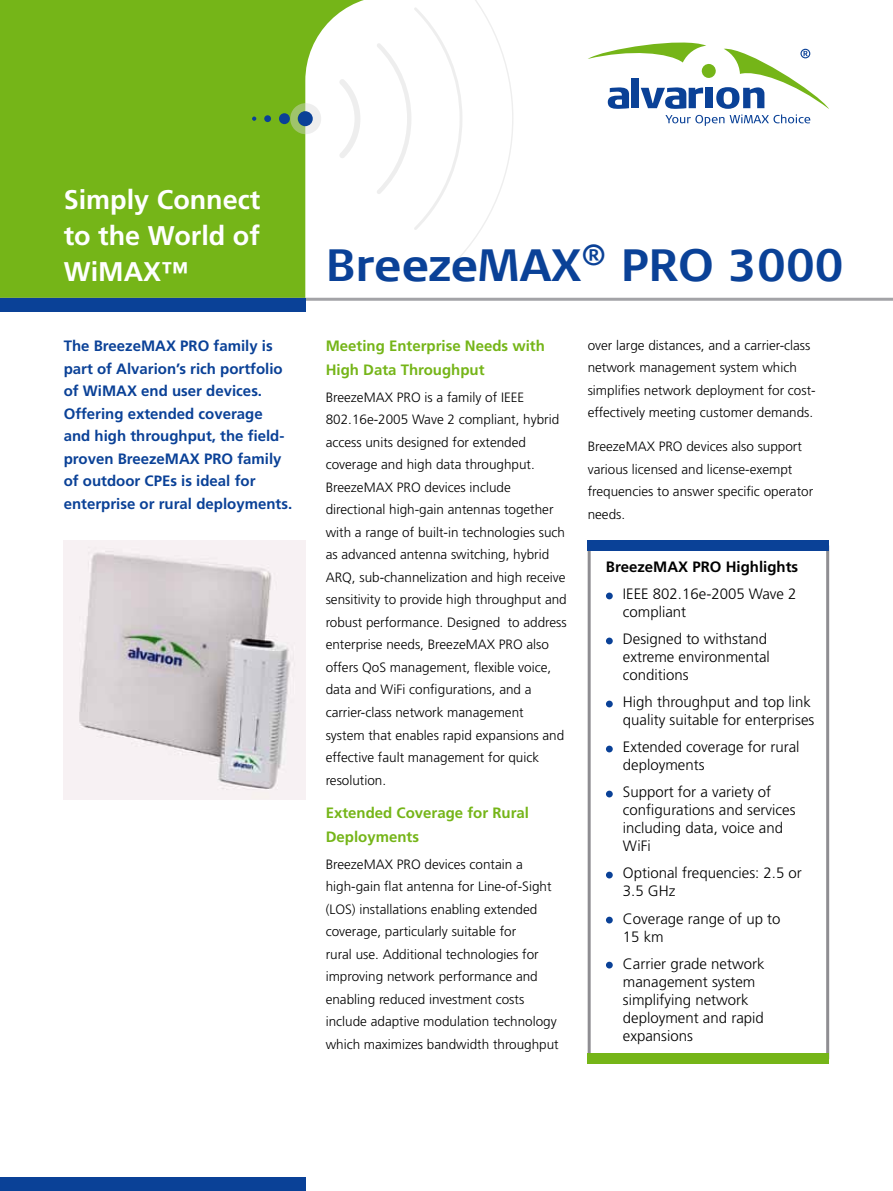
<style>
.page{position:relative;width:893px;height:1191px;background:#fff}
.page>*{position:absolute;margin:0;border:0;box-sizing:border-box;transform-origin:0 0}
.t1{font:700 45px "Signa Column";color:#0a4197}
.t2{font:700 27px/36px "Frutiger";color:#fff;text-align:justify}
.t3{font:300 15px/18px "Frutiger";color:#000}
.t4{font:700 15px/22.5px "Frutiger";color:#0a4197}
.t5{font:700 15px/24px "Frutiger";color:#75b518}
.t6{font:700 15px "Frutiger";color:#000}
.t7{font:300 13.5px/22.5px "Frutiger";color:#000}
</style>
<div class="page">
<svg style="left:588px;top:42px;width:241px;height:84px"></svg>
<svg style="left:0;top:0;width:390px;height:298px;fill:#75b518"></svg>
<svg style="left:289px;top:103px;width:34px;height:31px"></svg>
<svg style="left:339px;top:79px;width:21px;height:79px"></svg>
<svg style="left:376px;top:0;width:137px;height:266px"></svg>
<div style="left:279px;top:113px;width:11px;height:11px;background:#0a4197;border-radius:50%"></div>
<div style="left:264px;top:115px;width:7px;height:7px;background:#0a4197;border-radius:50%"></div>
<svg style="left:252px;top:117px;width:4px;height:4px"></svg>
<div style="left:298px;top:111px;width:15px;height:15px;background:#0a4197;border-radius:50%"></div>
<hr style="left:0;top:298px;width:893px;height:3px;background:#a3a3a7">
<div style="left:0;top:298px;width:305px;height:13px;background:#0a4197"></div>
<div style="left:0;top:1177px;width:305px;height:14px;background:#0a4197"></div>
<div style="left:588px;top:545px;width:241px;height:514px;border:3px solid #8f8e92"></div>
<div style="left:588px;top:540px;width:241px;height:11px;background:#0a4197"></div>
<div style="left:588px;top:1052px;width:241px;height:11px;background:#75b518"></div>
<div style="left:606px;top:592px;width:7px;height:7px;background:#0a4197;border-radius:50%"></div>
<div style="left:606px;top:637px;width:7px;height:7px;background:#0a4197;border-radius:50%"></div>
<div style="left:606px;top:700px;width:7px;height:7px;background:#0a4197;border-radius:50%"></div>
<div style="left:606px;top:745px;width:7px;height:7px;background:#0a4197;border-radius:50%"></div>
<div style="left:606px;top:790px;width:7px;height:7px;background:#0a4197;border-radius:50%"></div>
<div style="left:606px;top:871px;width:7px;height:7px;background:#0a4197;border-radius:50%"></div>
<div style="left:606px;top:916px;width:7px;height:7px;background:#0a4197;border-radius:50%"></div>
<div style="left:606px;top:961px;width:7px;height:7px;background:#0a4197;border-radius:50%"></div>
<img style="left:64px;top:540px;width:241px;height:259px">
<h2 class="t2" style="left:64px;top:182px;width:198px">Simply Connect to the World of WiMAX™</h2>
<h1 class="t1" style="left:326px;top:239px;width:520px">BreezeMAX<sup>®</sup> PRO 3000</h1>
<p class="t4" style="left:64px;top:335px;width:230px">The BreezeMAX PRO family is part of Alvarion’s rich portfolio of WiMAX end user devices.<br>Offering extended coverage and high throughput, the field&shy;proven BreezeMAX PRO family of outdoor CPEs is ideal for enterprise or rural deployments.</p>
<p class="t5" style="left:326px;top:334px;width:221px">Meeting Enterprise Needs with<br>High Data Throughput</p>
<p class="t7" style="left:326px;top:386px;width:243px">BreezeMAX PRO is a family of IEEE 802.16e-2005 Wave 2 compliant, hybrid access units designed for extended coverage and high data throughput.<br>BreezeMAX PRO devices include directional high-gain antennas together with a range of built-in technologies such as advanced antenna switching, hybrid ARQ, sub-channelization and high receive sensitivity to provide high throughput and robust performance. Designed to address enterprise needs, BreezeMAX PRO also offers QoS management, flexible voice, data and WiFi configurations, and a carrier-class network management<br>system that enables rapid expansions and effective fault management for quick resolution.</p>
<p class="t5" style="left:326px;top:801px;width:205px">Extended Coverage for Rural<br>Deployments</p>
<p class="t7" style="left:326px;top:853px;width:235px">BreezeMAX PRO devices contain a high-gain flat antenna for Line-of-Sight (LOS) installations enabling extended coverage, particularly suitable for<br>rural use. Additional technologies for improving network performance and enabling reduced investment costs include adaptive modulation technology which maximizes bandwidth throughput</p>
<p class="t7" style="left:588px;top:334px;width:230px">over large distances, and a carrier-class network management system which simplifies network deployment for cost&shy;effectively meeting customer demands.</p>
<p class="t7" style="left:588px;top:435px;width:227px">BreezeMAX PRO devices also support various licensed and license-exempt frequencies to answer specific operator needs.</p>
<p class="t6" style="left:606px;top:558px;width:194px">BreezeMAX PRO Highlights</p>
<p class="t3" style="left:623px;top:585px;width:175px">IEEE 802.16e-2005 Wave 2 compliant</p>
<p class="t3" style="left:623px;top:630px;width:148px">Designed to withstand extreme environmental conditions</p>
<p class="t3" style="left:623px;top:693px;width:193px">High throughput and top link quality suitable for enterprises</p>
<p class="t3" style="left:623px;top:738px;width:178px">Extended coverage for rural deployments</p>
<p class="t3" style="left:623px;top:783px;width:174px">Support for a variety of configurations and services including data, voice and<br>WiFi</p>
<p class="t3" style="left:623px;top:864px;width:180px">Optional frequencies: 2.5 or<br>3.5 GHz</p>
<p class="t3" style="left:623px;top:909px;width:159px">Coverage range of up to<br>15 km</p>
<p class="t3" style="left:623px;top:954px;width:143px">Carrier grade network management system simplifying network deployment and rapid expansions</p>
</div>
